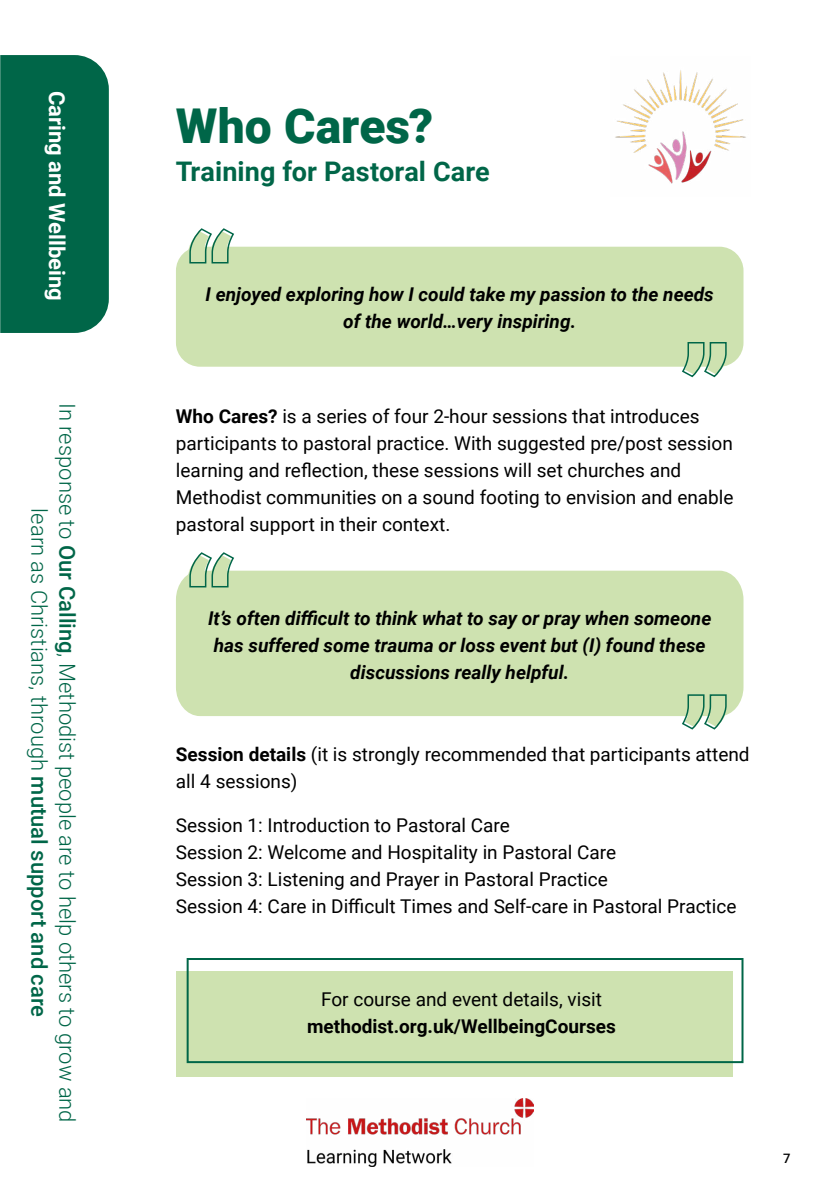
<style>
.page{position:relative;width:840px;height:1191px;background:#fff}
.page>*{position:absolute;margin:0;border:0;box-sizing:border-box;transform-origin:0 0}
.t1{font:900 48px "Roboto";color:#006648}
.t2{font:700 27px "Roboto";letter-spacing:.005em;color:#006648}
.t3{font:300 22px/28px "Roboto";color:#006648;text-align:center}
.t4{font:700 22px "Roboto";color:#fff}
.t5{font:19px/27px "Roboto";color:#000}
.t6{font:italic 700 19px/27px "Roboto";color:#000;text-align:center}
.t7{font:700 19px "Roboto";color:#000}
.t8{font:500 13px "Roboto";color:#000}
.s1{font-weight:500}
.s2{font-weight:700}
</style>
<div class="page">
<img style="left:306px;top:1098px;width:227px;height:68px">
<div style="left:0;top:55px;width:109px;height:278px;background:#006648"></div>
<div style="left:176px;top:971px;width:556px;height:105px;background:#cee2b0"></div>
<div style="left:186px;top:958px;width:557px;height:105px;border:2px solid #006648"></div>
<div style="left:176px;top:247px;width:567px;height:120px;background:#cee2b0;border-radius:24px"></div>
<svg style="left:680px;top:342px;width:47px;height:36px"></svg>
<svg style="left:188px;top:228px;width:47px;height:36px"></svg>
<div style="left:176px;top:570px;width:567px;height:146px;background:#cee2b0"></div>
<svg style="left:680px;top:693px;width:47px;height:37px"></svg>
<svg style="left:188px;top:552px;width:47px;height:37px"></svg>
<img style="left:615px;top:70px;width:131px;height:114px">
<p class="t4" style="left:72px;top:91px;width:211px;rotate:90deg">Caring and Wellbeing</p>
<p class="t3" style="left:82px;top:403px;width:721px;rotate:90deg">In response to <span class="s1">Our Calling</span>, Methodist people are to help others to grow and learn as Christians, through <span class="s1">mutual support and care</span></p>
<h1 class="t1" style="left:176px;top:93px;width:259px">Who Cares?</h1>
<h2 class="t2" style="left:176px;top:153px;width:315px">Training for Pastoral Care</h2>
<p class="t6" style="left:205px;top:280px;width:509px">I enjoyed exploring how I could take my passion to the needs of the world…very inspiring.</p>
<p class="t5" style="left:176px;top:402px;width:559px"><span class="s2">Who Cares?</span> is a series of four 2-hour sessions that introduces participants to pastoral practice. With suggested pre/post session learning and reflection, these sessions will set churches and Methodist communities on a sound footing to envision and enable pastoral support in their context.</p>
<p class="t6" style="left:208px;top:603px;width:504px">It’s often difficult to think what to say or pray when someone has suffered some trauma or loss event but (I) found these discussions really helpful.</p>
<p class="t5" style="left:176px;top:740px;width:575px"><span class="s2">Session details</span> (it is strongly recommended that participants attend all 4 sessions)</p>
<p class="t5" style="left:176px;top:811px;width:561px">Session 1: Introduction to Pastoral Care<br>Session 2: Welcome and Hospitality in Pastoral Care<br>Session 3: Listening and Prayer in Pastoral Practice<br>Session 4: Care in Difficult Times and Self-care in Pastoral Practice</p>
<p class="t5" style="left:321px;top:985px;width:282px">For course and event details, visit</p>
<p class="t7" style="left:307px;top:1013px;width:310px">methodist.org.uk/WellbeingCourses</p>
<p class="t8" style="left:782px;top:1148px;width:9px">7</p>
</div>
